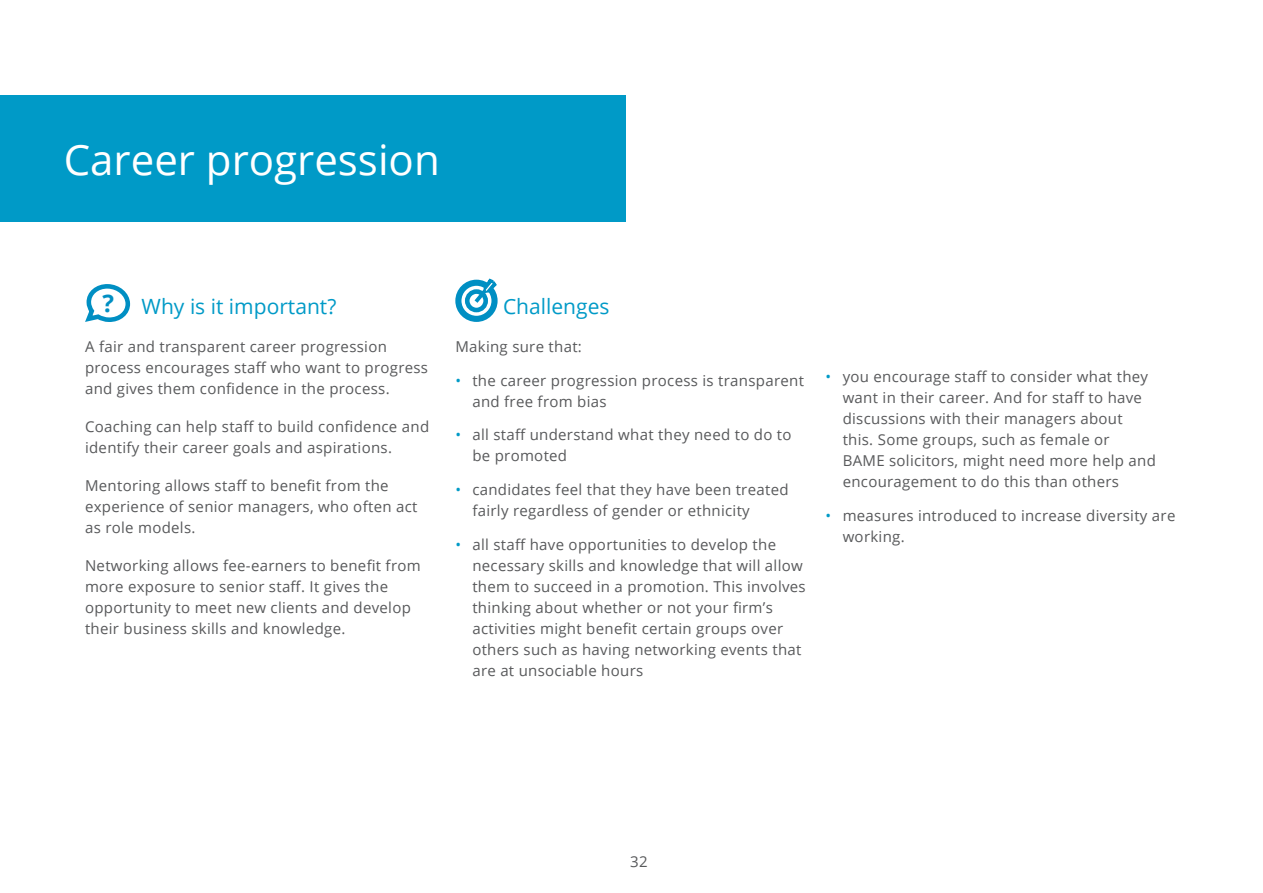
<style>
.page{position:relative;width:1263px;height:893px;background:#fff}
.page>*{position:absolute;margin:0;border:0;box-sizing:border-box;transform-origin:0 0}
.t1{font:42px "Open Sans";color:#fff}
.t2{font:700 24.3px "Open Sans";color:#008fc3}
.t3{font:21px "Open Sans";color:#009ac7}
.t4{font:15px/21px "Open Sans";letter-spacing:.02em;color:#58595b}
.s1{color:#009ac7}
</style>
<div class="page">
<div style="left:0;top:96px;width:625px;height:126px;background:#009ac7"></div>
<div style="left:455px;top:280px;width:43px;height:42px;border:6px solid #008fc3;border-radius:50%"></div>
<div style="left:465px;top:289px;width:23px;height:23px;border:5px solid #008fc3;border-radius:50%"></div>
<svg style="left:471px;top:278px;width:27px;height:29px"></svg>
<svg style="left:85px;top:284px;width:46px;height:38px"></svg>
<h1 class="t1" style="left:64px;top:131px;width:377px">Career progression</h1>
<h2 class="t2" style="left:102px;top:286px;width:13px">?</h2>
<h3 class="t3" style="left:142px;top:292px;width:196px">Why is it important?</h3>
<p class="t4" style="left:85px;top:335px;width:345px">A fair and transparent career progression process encourages staff who want to progress and gives them confidence in the process.</p>
<p class="t4" style="left:85px;top:415px;width:346px">Coaching can help staff to build confidence and identify their career goals and aspirations.</p>
<p class="t4" style="left:85px;top:474px;width:334px">Mentoring allows staff to benefit from the experience of senior managers, who often act as role models.</p>
<p class="t4" style="left:85px;top:554px;width:337px">Networking allows fee-earners to benefit from more exposure to senior staff. It gives the opportunity to meet new clients and develop their business skills and knowledge.</p>
<h3 class="t3" style="left:503px;top:292px;width:108px">Challenges</h3>
<p class="t4" style="left:455px;top:335px;width:128px">Making sure that:</p>
<p class="t4" style="left:472px;top:369px;width:333px;text-indent:-17px"><span class="s1">•</span> the career progression process is transparent and free from bias</p>
<p class="t4" style="left:472px;top:424px;width:321px;text-indent:-17px"><span class="s1">•</span> all staff understand what they need to do to be promoted</p>
<p class="t4" style="left:472px;top:479px;width:318px;text-indent:-17px"><span class="s1">•</span> candidates feel that they have been treated fairly regardless of gender or ethnicity</p>
<p class="t4" style="left:472px;top:533px;width:335px;text-indent:-17px"><span class="s1">•</span> all staff have opportunities to develop the necessary skills and knowledge that will allow them to succeed in a promotion. This involves thinking about whether or not your firm’s activities might benefit certain groups over others such as having networking events that are at unsociable hours</p>
<p class="t4" style="left:843px;top:366px;width:315px;text-indent:-17px"><span class="s1">•</span> you encourage staff to consider what they want in their career. And for staff to have discussions with their managers about this. Some groups, such as female or<br>BAME solicitors, might need more help and encouragement to do this than others</p>
<p class="t4" style="left:843px;top:505px;width:334px;text-indent:-17px"><span class="s1">•</span> measures introduced to increase diversity are working.</p>
<p class="t4" style="left:630px;top:850px;width:19px">32</p>
</div>
